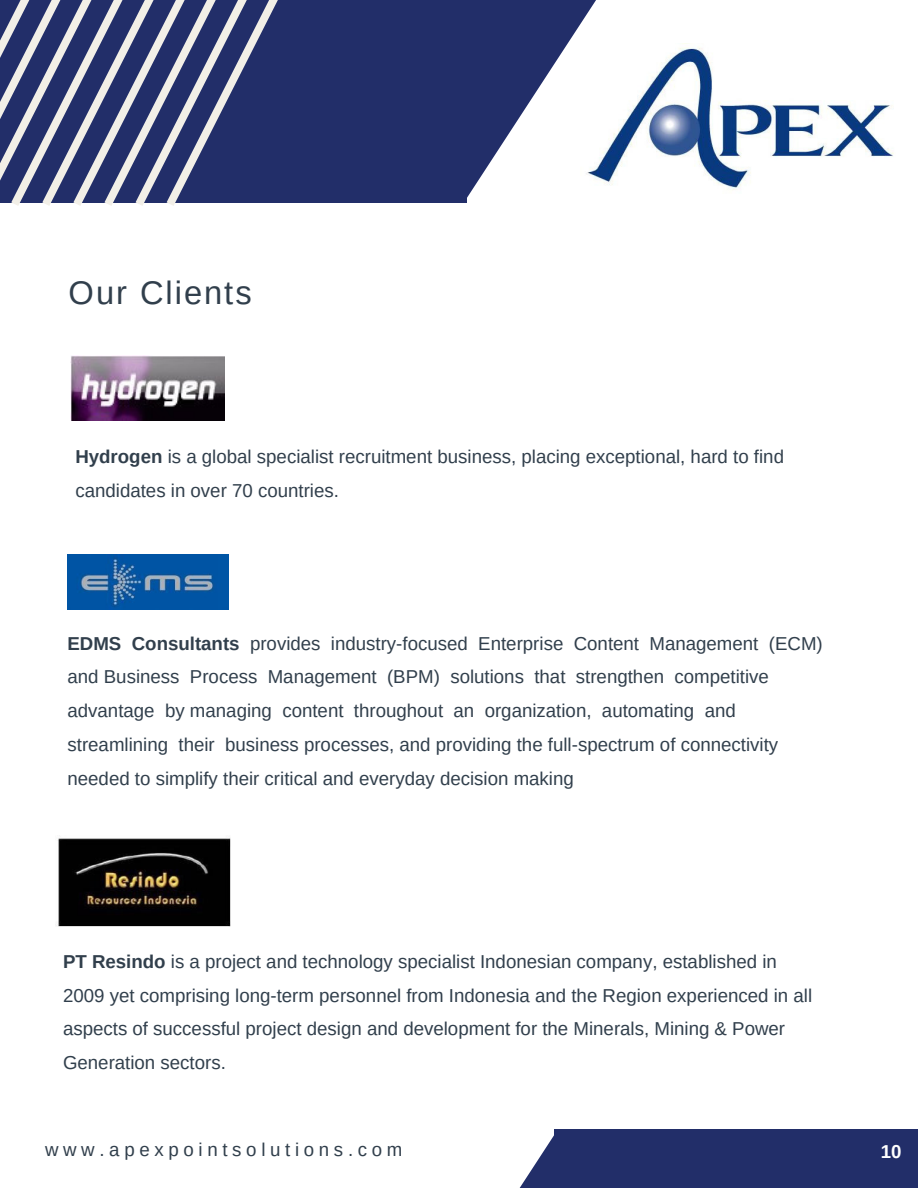
<style>
.page{position:relative;width:918px;height:1188px;background:#fff}
.page>*{position:absolute;margin:0;border:0;box-sizing:border-box;transform-origin:0 0}
.t1{font:32.7px "Arimo";letter-spacing:.06em;color:#313f4c}
.t2{font:18.75px/33.8px "Arimo";color:#313f4c}
.t3{font:18.75px "Arimo";letter-spacing:.25em;color:#313f4c}
.t4{font:700 18.75px "Arimo";color:#fff}
.s1{font-weight:700}
</style>
<div class="page">
<div style="left:554px;top:1130px;width:364px;height:58px;background:#222e69"></div>
<svg style="left:519px;top:1135px;width:35px;height:53px"></svg>
<svg style="left:496px;top:0;width:100px;height:153px"></svg>
<svg style="left:465px;top:0;width:31px;height:203px;background:#3d487b"></svg>
<div style="left:434px;top:0;width:31px;height:203px;background:#222e69"></div>
<div style="left:403px;top:0;width:31px;height:203px;background:#222e69"></div>
<div style="left:372px;top:0;width:31px;height:203px;background:#222e69"></div>
<div style="left:341px;top:0;width:31px;height:203px;background:#222e69"></div>
<div style="left:310px;top:0;width:31px;height:203px;background:#222e69"></div>
<div style="left:279px;top:0;width:31px;height:203px;background:#222e69"></div>
<svg style="left:248px;top:0;width:31px;height:203px;background:#303b71"></svg>
<svg style="left:216px;top:0;width:32px;height:203px;background:#424c7c"></svg>
<svg style="left:185px;top:0;width:31px;height:203px;background:#545c87"></svg>
<svg style="left:0;top:0;width:185px;height:206px;background:#5e668e"></svg>
<img style="left:71px;top:356px;width:154px;height:65px">
<img style="left:68px;top:555px;width:160px;height:55px">
<img style="left:56px;top:838px;width:175px;height:89px">
<img style="left:580px;top:44px;width:314px;height:146px">
<h1 class="t1" style="left:69px;top:274px;width:185px">Our Clients</h1>
<p class="t2" style="left:75px;top:439px;width:710px"><span class="s1">Hydrogen</span> is a global specialist recruitment business, placing exceptional, hard to find candidates in over 70 countries.</p>
<p class="t2" style="left:68px;top:626px;width:757px"><span class="s1">EDMS Consultants</span> provides industry-focused Enterprise Content Management (ECM) and Business Process Management (BPM) solutions that strengthen competitive advantage by managing content throughout an organization, automating and streamlining their business processes, and providing the full-spectrum of connectivity needed to simplify their critical and everyday decision making</p>
<p class="t2" style="left:63px;top:945px;width:751px"><span class="s1">PT Resindo</span> is a project and technology specialist Indonesian company, established in 2009 yet comprising long-term personnel from Indonesia and the Region experienced in all aspects of successful project design and development for the Minerals, Mining &amp; Power Generation sectors.</p>
<p class="t3" style="left:45px;top:1139px;width:359px">www.apexpointsolutions.com</p>
<p class="t4" style="left:881px;top:1141px;width:22px">10</p>
</div>
